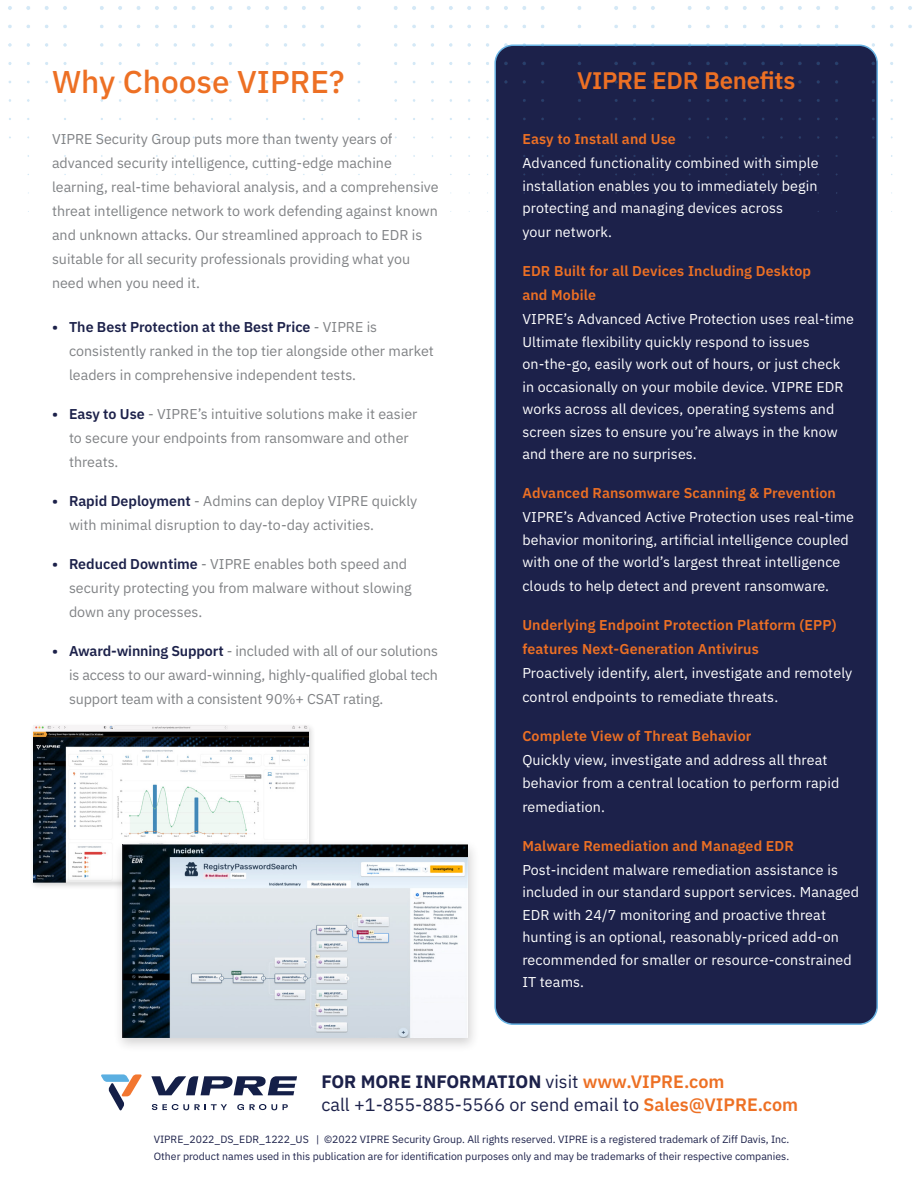
<style>
.page{position:relative;width:918px;height:1188px;background:#fff}
.page>*{position:absolute;margin:0;border:0;box-sizing:border-box;transform-origin:0 0}
.t1{font:500 31.5px "IBM Plex Sans";color:#ed7024}
.t2{font:600 24px "IBM Plex Sans";letter-spacing:-.01em;color:#ed7024}
.t3{font:18px "IBM Plex Sans";color:#1c214a}
.t4{font:700 18px "IBM Plex Sans";color:#1c214a}
.t5{font:14.25px/22.5px "IBM Plex Sans";letter-spacing:.01em;color:#fff}
.t6{font:14.25px/24px "IBM Plex Sans";color:#808285}
.t7{font:600 14.25px/24px "IBM Plex Sans";letter-spacing:.01em;color:#ed7024}
.t8{font:10.5px/16.5px "IBM Plex Sans";color:#1c214a}
.s1{font-weight:600;color:#1c214a}
.s2{font-weight:400}
.s3{font-weight:600;color:#ed7024}
.s4{font-size:10.2px}
</style>
<div class="page">
<div style="left:495px;top:45px;width:382px;height:979px;background:#1c214a;border-radius:18px"></div>
<img style="left:8px;top:6px;width:904px;height:215px">
<svg style="left:152px;top:1104px;width:75px;height:6px"></svg>
<svg style="left:237px;top:1104px;width:40px;height:6px"></svg>
<svg style="left:283px;top:1104px;width:5px;height:6px"></svg>
<svg style="left:101px;top:1074px;width:41px;height:36px"></svg>
<svg style="left:151px;top:1076px;width:146px;height:19px"></svg>
<div style="left:30px;top:723px;width:285px;height:167px;background:#231f20;opacity:.2"></div>
<img style="left:33px;top:725px;width:275px;height:161px">
<div style="left:113px;top:839px;width:366px;height:214px;background:#231f20;opacity:.2"></div>
<img style="left:122px;top:845px;width:346px;height:193px">
<p class="t1" style="left:52px;top:57px;width:294px">Why Choose VIPRE?</p>
<p class="t6" style="left:52px;top:126px;width:388px">VIPRE Security Group puts more than twenty years of advanced security intelligence, cutting-edge machine learning, real-time behavioral analysis, and a comprehensive threat intelligence network to work defending against known and unknown attacks. Our streamlined approach to EDR is suitable for all security professionals providing what you need when you need it.</p>
<p class="t6" style="left:69px;top:314px;width:366px;text-indent:-17px"><span class="s1">• The Best Protection at the Best Price</span> - VIPRE is consistently ranked in the top tier alongside other market leaders in comprehensive independent tests.</p>
<p class="t6" style="left:69px;top:401px;width:350px;text-indent:-17px"><span class="s1">• Easy to Use</span> - VIPRE’s intuitive solutions make it easier to secure your endpoints from ransomware and other threats.</p>
<p class="t6" style="left:69px;top:488px;width:350px;text-indent:-17px"><span class="s1">• Rapid Deployment</span> - Admins can deploy VIPRE quickly with minimal disruption to day-to-day activities.</p>
<p class="t6" style="left:69px;top:551px;width:344px;text-indent:-17px"><span class="s1">• Reduced Downtime</span> - VIPRE enables both speed and security protecting you from malware without slowing down any processes.</p>
<p class="t6" style="left:69px;top:638px;width:370px;text-align:justify;text-indent:-17px"><span class="s1">• Award-winning Support</span> - included with all of our solutions is access to our award-winning, highly-qualified global tech support team with a consistent 90%+ CSAT rating.</p>
<p class="t2" style="left:577px;top:61px;width:220px">VIPRE EDR Benefits</p>
<p class="t7" style="left:522px;top:126px;width:155px">Easy to Install and Use</p>
<p class="t5" style="left:522px;top:151px;width:298px;text-align:justify">Advanced functionality combined with simple installation enables you to immediately begin protecting and managing devices across</p>
<p class="t5" style="left:522px;top:220px;width:91px">your network.</p>
<p class="t7" style="left:522px;top:258px;width:290px">EDR Built for all Devices Including Desktop</p>
<p class="t7" style="left:522px;top:282px;width:75px">and Mobile</p>
<p class="t5" style="left:522px;top:307px;width:333px">VIPRE’s Advanced Active Protection uses real-time Ultimate flexibility quickly respond to issues on-the-go, easily work out of hours, or just check in occasionally on your mobile device. VIPRE EDR works across all devices, operating systems and screen sizes to ensure you’re always in the know and there are no surprises.</p>
<p class="t7" style="left:522px;top:480px;width:315px">Advanced Ransomware Scanning &amp; Prevention</p>
<p class="t5" style="left:522px;top:505px;width:333px">VIPRE’s Advanced Active Protection uses real-time behavior monitoring, artificial intelligence coupled with one of the world’s largest threat intelligence</p>
<p class="t5" style="left:522px;top:574px;width:308px">clouds to help detect and prevent ransomware.</p>
<p class="t7" style="left:522px;top:612px;width:316px">Underlying Endpoint Protection Platform (EPP) features Next-Generation Antivirus</p>
<p class="t5" style="left:522px;top:660px;width:332px;line-height:24px">Proactively identify, alert, investigate and remotely control endpoints to remediate threats.</p>
<p class="t7" style="left:522px;top:723px;width:231px">Complete View of Threat Behavior</p>
<p class="t5" style="left:522px;top:748px;width:318px">Quickly view, investigate and address all threat behavior from a central location to perform rapid</p>
<p class="t5" style="left:522px;top:794px;width:84px">remediation.</p>
<p class="t7" style="left:522px;top:833px;width:273px">Malware Remediation and Managed EDR</p>
<p class="t5" style="left:522px;top:857px;width:338px">Post-incident malware remediation assistance is included in our standard support services. Managed EDR with 24/7 monitoring and proactive threat hunting is an optional, reasonably-priced add-on recommended for smaller or resource-constrained IT teams.</p>
<p class="t4" style="left:321px;top:1068px;width:404px">FOR MORE INFORMATION <span class="s2">visit</span> <span class="s3">www.VIPRE.com</span></p>
<p class="t3" style="left:321px;top:1091px;width:478px">call +1-855-885-5566 or send email to <span class="s3">Sales@VIPRE.com</span></p>
<p class="t8" style="left:154px;top:1130px;width:637px">VIPRE_2022_DS_EDR_1222_US <span class="s4">|</span> ©2022 VIPRE Security Group. All rights reserved. VIPRE is a registered trademark of Ziff Davis, Inc.<br>Other product names used in this publication are for identification purposes only and may be trademarks of their respective companies.</p>
</div>
